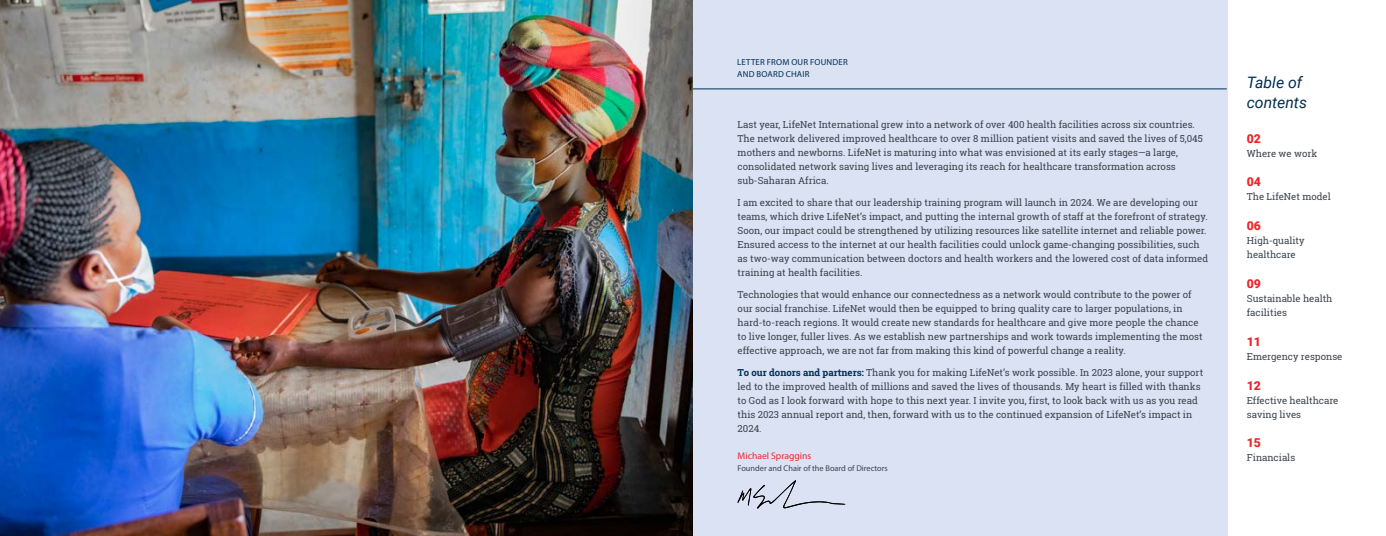
<style>
.page{position:relative;width:1386px;height:536px;background:#fff}
.page>*{position:absolute;margin:0;border:0;box-sizing:border-box;transform-origin:0 0}
.t1{font:italic 15.75px/19.2px "Roboto";color:#002f54}
.t2{font:900 12.25px "Roboto";color:#ee2529}
.t3{font:9.62px/14px "Roboto Slab";color:#3d434d}
.t4{font:9.62px "Myriad Pro";color:#ee2529}
.t5{font:8.75px/11.4px "Myriad Pro";letter-spacing:.02em;color:#002f54}
.t6{font:8.31px "Myriad Pro";color:#3d434d}
.s1{font-weight:700;color:#002f54}
</style>
<div class="page">
<img style="left:0;top:0;width:693px;height:536px">
<div style="left:693px;top:0;width:534px;height:536px;background:#dae2f3"></div>
<hr style="left:693px;top:89px;width:534px;height:1px;background:#002f54">
<svg style="left:738px;top:480px;width:107px;height:28px"></svg>
<p class="t5" style="left:737px;top:57px;width:112px">LETTER FROM OUR FOUNDER<br>AND BOARD CHAIR</p>
<p class="t3" style="left:738px;top:117px;width:467px">Last year, LifeNet International grew into a network of over 400 health facilities across six countries.<br>The network delivered improved healthcare to over 8 million patient visits and saved the lives of 5,045 mothers and newborns. LifeNet is maturing into what was envisioned at its early stages —a large, consolidated network saving lives and leveraging its reach for healthcare transformation across sub-Saharan Africa.</p>
<p class="t3" style="left:738px;top:195px;width:472px">I am excited to share that our leadership training program will launch in 2024. We are developing our teams, which drive LifeNet’s impact, and putting the internal growth of staff at the forefront of strategy.<br>Soon, our impact could be strengthened by utilizing resources like satellite internet and reliable power.<br>Ensured access to the internet at our health facilities could unlock game-changing possibilities, such as two-way communication between doctors and health workers and the lowered cost of data informed training at health facilities.</p>
<p class="t3" style="left:738px;top:287px;width:467px">Technologies that would enhance our connectedness as a network would contribute to the power of our social franchise. LifeNet would then be equipped to bring quality care to larger populations, in hard-to-reach regions. It would create new standards for healthcare and give more people the chance to live longer, fuller lives. As we establish new partnerships and work towards implementing the most effective approach, we are not far from making this kind of powerful change a reality.</p>
<p class="t3" style="left:738px;top:365px;width:467px"><span class="s1">To our donors and partners:</span> Thank you for making LifeNet’s work possible. In 2023 alone, your support led to the improved health of millions and saved the lives of thousands. My heart is filled with thanks to God as I look forward with hope to this next year. I invite you, first, to look back with us as you read this 2023 annual report and, then, forward with us to the continued expansion of LifeNet’s impact in 2024.</p>
<p class="t4" style="left:738px;top:449px;width:75px">Michael Spraggins</p>
<p class="t6" style="left:738px;top:463px;width:152px">Founder and Chair of the Board of Directors</p>
<h1 class="t1" style="left:1247px;top:72px;width:62px">Table of contents</h1>
<p class="t2" style="left:1247px;top:130px;width:16px">02</p>
<p class="t3" style="left:1247px;top:146px;width:72px">Where we work</p>
<p class="t2" style="left:1247px;top:173px;width:16px">04</p>
<p class="t3" style="left:1247px;top:190px;width:85px">The LifeNet model</p>
<p class="t2" style="left:1247px;top:217px;width:16px">06</p>
<p class="t3" style="left:1247px;top:233px;width:59px">High-quality healthcare</p>
<p class="t2" style="left:1247px;top:275px;width:16px">09</p>
<p class="t3" style="left:1247px;top:291px;width:87px">Sustainable health facilities</p>
<p class="t2" style="left:1247px;top:333px;width:16px">11</p>
<p class="t3" style="left:1247px;top:349px;width:97px">Emergency response</p>
<p class="t2" style="left:1247px;top:376px;width:16px">12</p>
<p class="t3" style="left:1247px;top:393px;width:93px">Effective healthcare saving lives</p>
<p class="t2" style="left:1247px;top:434px;width:16px">15</p>
<p class="t3" style="left:1247px;top:450px;width:50px">Financials</p>
</div>
